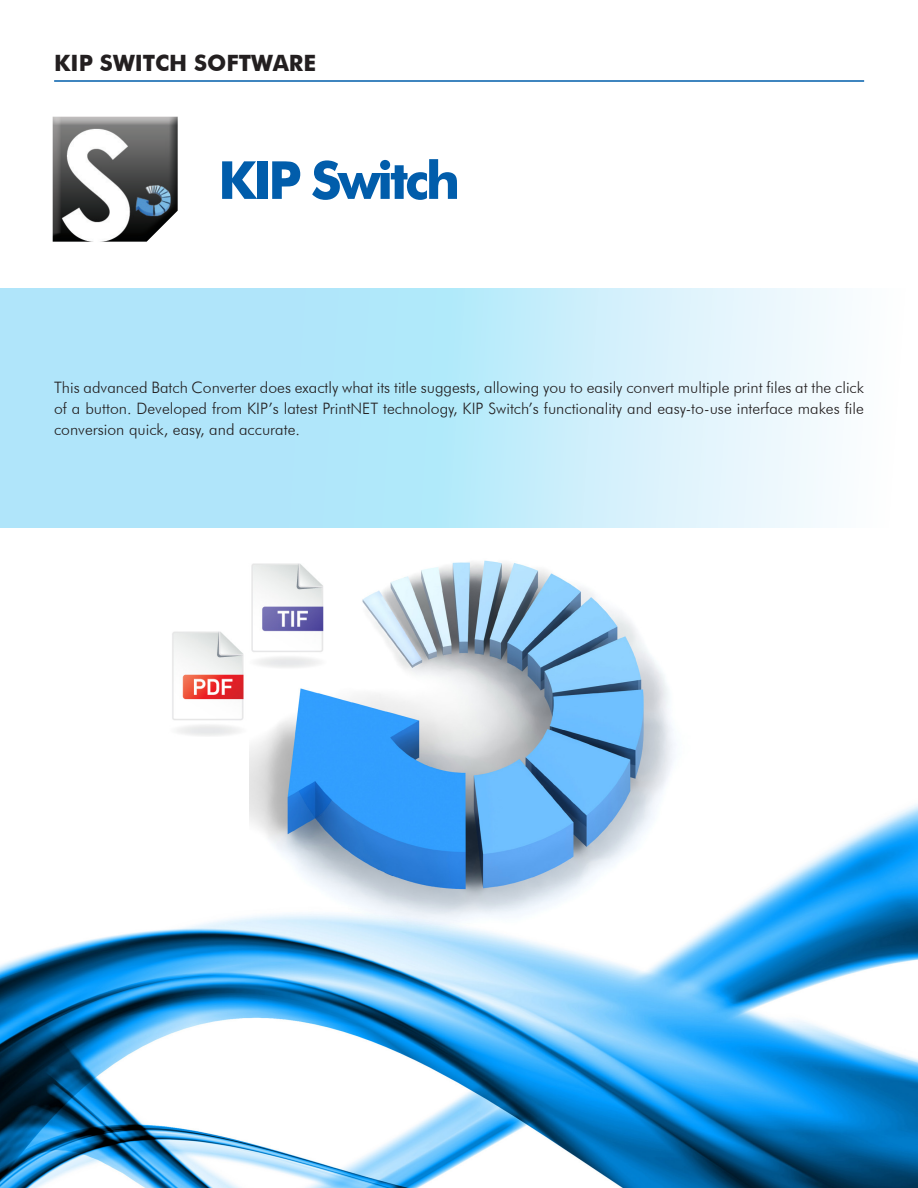
<style>
.page{position:relative;width:918px;height:1188px;background:#fff}
.page>*{position:absolute;margin:0;border:0;box-sizing:border-box;transform-origin:0 0}
.heading{font:700 52.5px "Futura BT";letter-spacing:-.065em;color:#015dab}
.heading-2{font:700 22.5px "Futura BT";color:#231f20}
.heading-3{font:300 15.75px/21px "Futura BT";color:#231f20;text-align:justify}
</style>
<div class="page">
<img style="left:172px;top:631px;width:72px;height:31px">
<img style="left:0;top:662px;width:918px;height:526px">
<svg style="left:0;top:288px;width:839px;height:240px;background:#c2ebfa"></svg>
<img style="left:52px;top:116px;width:126px;height:126px">
<hr style="left:54px;top:80px;width:810px;height:2px;background:#015dab">
<img style="left:249px;top:510px;width:441px;height:441px">
<img style="left:246px;top:564px;width:112px;height:111px">
<p class="heading-2" style="left:54px;top:50px;width:263px">KIP SWITCH SOFTWARE</p>
<p class="heading" style="left:218px;top:148px;width:243px">KIP Switch</p>
<p class="heading-3" style="left:54px;top:377px;width:811px">This advanced Batch Converter does exactly what its title suggests, allowing you to easily convert multiple print files at the click of a button. Developed from KIP’s latest PrintNET technology, KIP Switch’s functionality and easy-to-use interface makes file conversion quick, easy, and accurate.</p>
</div>
